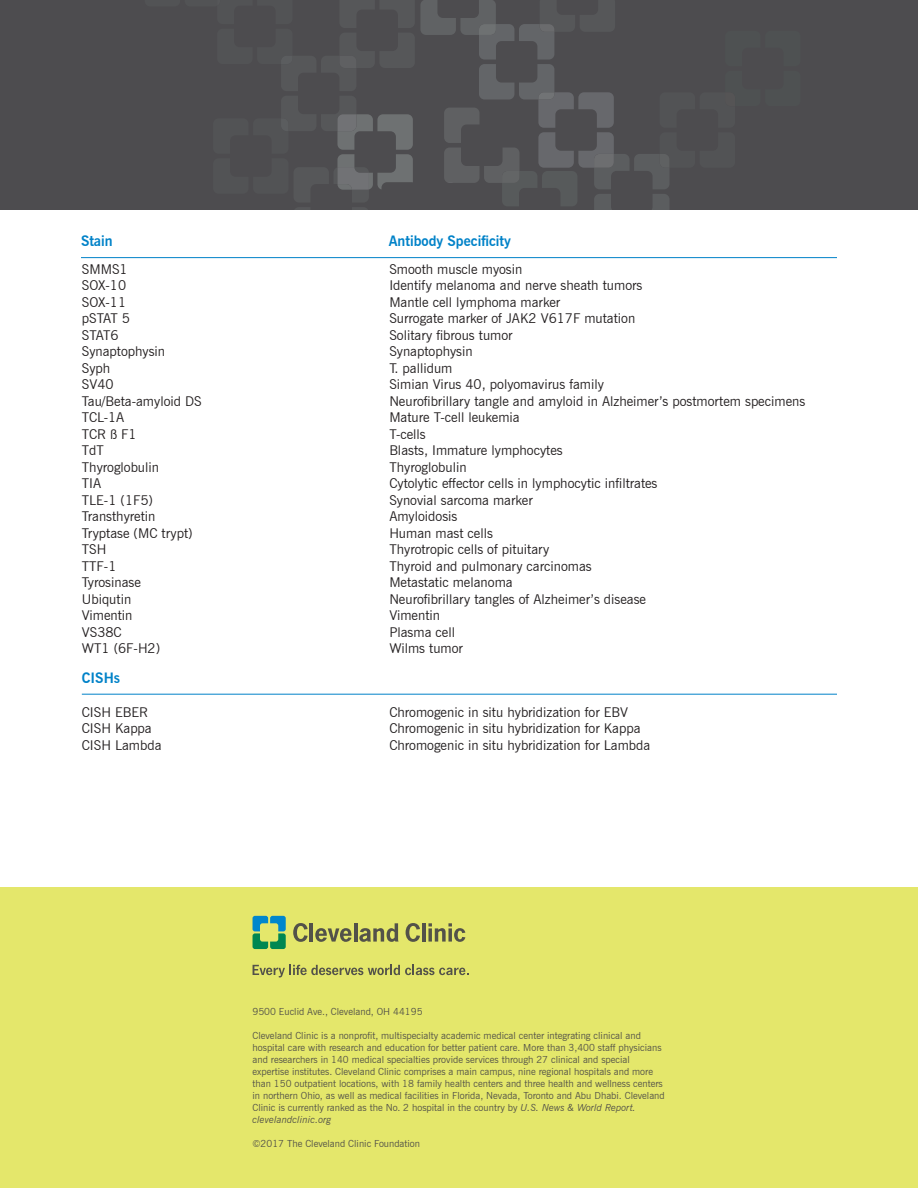
<style>
.page{position:relative;width:918px;height:1188px;background:#fff}
.page>*{position:absolute;margin:0;border:0;box-sizing:border-box;transform-origin:0 0}
.t1{font:700 14.25px "News Gothic BT";color:#0082c8}
.t2{font:13.5px "News Gothic BT";color:#231f20}
.t3{font:9.75px/12px "News Gothic BT";color:#535249}
.s1{font-style:italic}
</style>
<div class="page">
<div style="left:0;top:0;width:918px;height:210px;background:#4d4c4f"></div>
<svg style="left:218px;top:0;width:452px;height:210px"></svg>
<div style="left:0;top:888px;width:918px;height:300px;background:#e4e76b"></div>
<hr style="left:82px;top:694px;width:755px;height:1px;background:#0082c8">
<hr style="left:81px;top:257px;width:756px;height:1px;background:#0082c8">
<svg style="left:253px;top:965px;width:216px;height:12px"></svg>
<svg style="left:253px;top:916px;width:33px;height:33px"></svg>
<svg style="left:293px;top:923px;width:15px;height:19px"></svg>
<hr style="left:310px;top:923px;width:3px;height:19px;background:#535249">
<svg style="left:315px;top:928px;width:37px;height:14px"></svg>
<hr style="left:354px;top:923px;width:3px;height:19px;background:#535249">
<svg style="left:406px;top:923px;width:14px;height:19px"></svg>
<hr style="left:422px;top:923px;width:4px;height:19px;background:#535249">
<svg style="left:428px;top:923px;width:37px;height:19px"></svg>
<svg style="left:359px;top:923px;width:40px;height:19px"></svg>
<p class="t1" style="left:81px;top:233px;width:33px">Stain</p>
<p class="t1" style="left:389px;top:233px;width:124px">Antibody Specificity</p>
<p class="t2" style="left:82px;top:261px;width:47px">SMMS1</p>
<p class="t2" style="left:389px;top:261px;width:135px">Smooth muscle myosin</p>
<p class="t2" style="left:82px;top:277px;width:46px">SOX-10</p>
<p class="t2" style="left:389px;top:277px;width:255px">Identify melanoma and nerve sheath tumors</p>
<p class="t2" style="left:82px;top:294px;width:46px">SOX-11</p>
<p class="t2" style="left:389px;top:294px;width:172px">Mantle cell lymphoma marker</p>
<p class="t2" style="left:82px;top:310px;width:50px">pSTAT 5</p>
<p class="t2" style="left:389px;top:310px;width:247px">Surrogate marker of JAK2 V617F mutation</p>
<p class="t2" style="left:82px;top:327px;width:38px">STAT6</p>
<p class="t2" style="left:389px;top:327px;width:125px">Solitary fibrous tumor</p>
<p class="t2" style="left:82px;top:343px;width:85px">Synaptophysin</p>
<p class="t2" style="left:389px;top:343px;width:85px">Synaptophysin</p>
<p class="t2" style="left:82px;top:360px;width:30px">Syph</p>
<p class="t2" style="left:389px;top:360px;width:65px">T. pallidum</p>
<p class="t2" style="left:82px;top:376px;width:33px">SV40</p>
<p class="t2" style="left:389px;top:376px;width:216px">Simian Virus 40, polyomavirus family</p>
<p class="t2" style="left:82px;top:393px;width:122px">Tau/Beta-amyloid DS</p>
<p class="t2" style="left:389px;top:393px;width:417px">Neurofibrillary tangle and amyloid in Alzheimer’s postmortem specimens</p>
<p class="t2" style="left:82px;top:409px;width:44px">TCL-1A</p>
<p class="t2" style="left:389px;top:409px;width:132px">Mature T-cell leukemia</p>
<p class="t2" style="left:82px;top:426px;width:56px">TCR ß F1</p>
<p class="t2" style="left:389px;top:426px;width:38px">T-cells</p>
<p class="t2" style="left:82px;top:442px;width:24px">TdT</p>
<p class="t2" style="left:389px;top:442px;width:175px">Blasts, Immature lymphocytes</p>
<p class="t2" style="left:82px;top:459px;width:79px">Thyroglobulin</p>
<p class="t2" style="left:389px;top:459px;width:79px">Thyroglobulin</p>
<p class="t2" style="left:82px;top:475px;width:21px">TIA</p>
<p class="t2" style="left:389px;top:475px;width:270px">Cytolytic effector cells in lymphocytic infiltrates</p>
<p class="t2" style="left:82px;top:492px;width:73px">TLE-1 (1F5)</p>
<p class="t2" style="left:389px;top:492px;width:145px">Synovial sarcoma marker</p>
<p class="t2" style="left:82px;top:508px;width:75px">Transthyretin</p>
<p class="t2" style="left:389px;top:508px;width:70px">Amyloidosis</p>
<p class="t2" style="left:82px;top:525px;width:112px">Tryptase (MC trypt)</p>
<p class="t2" style="left:389px;top:525px;width:105px">Human mast cells</p>
<p class="t2" style="left:82px;top:541px;width:26px">TSH</p>
<p class="t2" style="left:389px;top:541px;width:161px">Thyrotropic cells of pituitary</p>
<p class="t2" style="left:82px;top:558px;width:36px">TTF-1</p>
<p class="t2" style="left:389px;top:558px;width:204px">Thyroid and pulmonary carcinomas</p>
<p class="t2" style="left:82px;top:574px;width:61px">Tyrosinase</p>
<p class="t2" style="left:389px;top:574px;width:125px">Metastatic melanoma</p>
<p class="t2" style="left:82px;top:591px;width:51px">Ubiqutin</p>
<p class="t2" style="left:389px;top:591px;width:258px">Neurofibrillary tangles of Alzheimer’s disease</p>
<p class="t2" style="left:82px;top:607px;width:52px">Vimentin</p>
<p class="t2" style="left:389px;top:607px;width:52px">Vimentin</p>
<p class="t2" style="left:82px;top:624px;width:41px">VS38C</p>
<p class="t2" style="left:389px;top:624px;width:67px">Plasma cell</p>
<p class="t2" style="left:82px;top:640px;width:80px">WT1 (6F-H2)</p>
<p class="t2" style="left:389px;top:640px;width:75px">Wilms tumor</p>
<p class="t1" style="left:82px;top:669px;width:40px">CISHs</p>
<p class="t2" style="left:82px;top:704px;width:68px">CISH EBER</p>
<p class="t2" style="left:389px;top:704px;width:240px">Chromogenic in situ hybridization for EBV</p>
<p class="t2" style="left:82px;top:720px;width:71px">CISH Kappa</p>
<p class="t2" style="left:389px;top:720px;width:253px">Chromogenic in situ hybridization for Kappa</p>
<p class="t2" style="left:82px;top:737px;width:81px">CISH Lambda</p>
<p class="t2" style="left:389px;top:737px;width:262px">Chromogenic in situ hybridization for Lambda</p>
<p class="t3" style="left:253px;top:1005px;width:172px">9500 Euclid Ave., Cleveland, OH 44195</p>
<p class="t3" style="left:253px;top:1029px;width:414px">Cleveland Clinic is a nonprofit, multispecialty academic medical center integrating clinical and hospital care with research and education for better patient care. More than 3,400 staff physicians and researchers in 140 medical specialties provide services through 27 clinical and special expertise institutes. Cleveland Clinic comprises a main campus, nine regional hospitals and more than 150 outpatient locations, with 18 family health centers and three health and wellness centers in northern Ohio, as well as medical facilities in Florida, Nevada, Toronto and Abu Dhabi. Cleveland Clinic is currently ranked as the No. 2 hospital in the country by <span class="s1">U.S. News &amp; World Report. clevelandclinic.org</span></p>
<p class="t3" style="left:253px;top:1137px;width:169px">©2017 The Cleveland Clinic Foundation</p>
</div>
